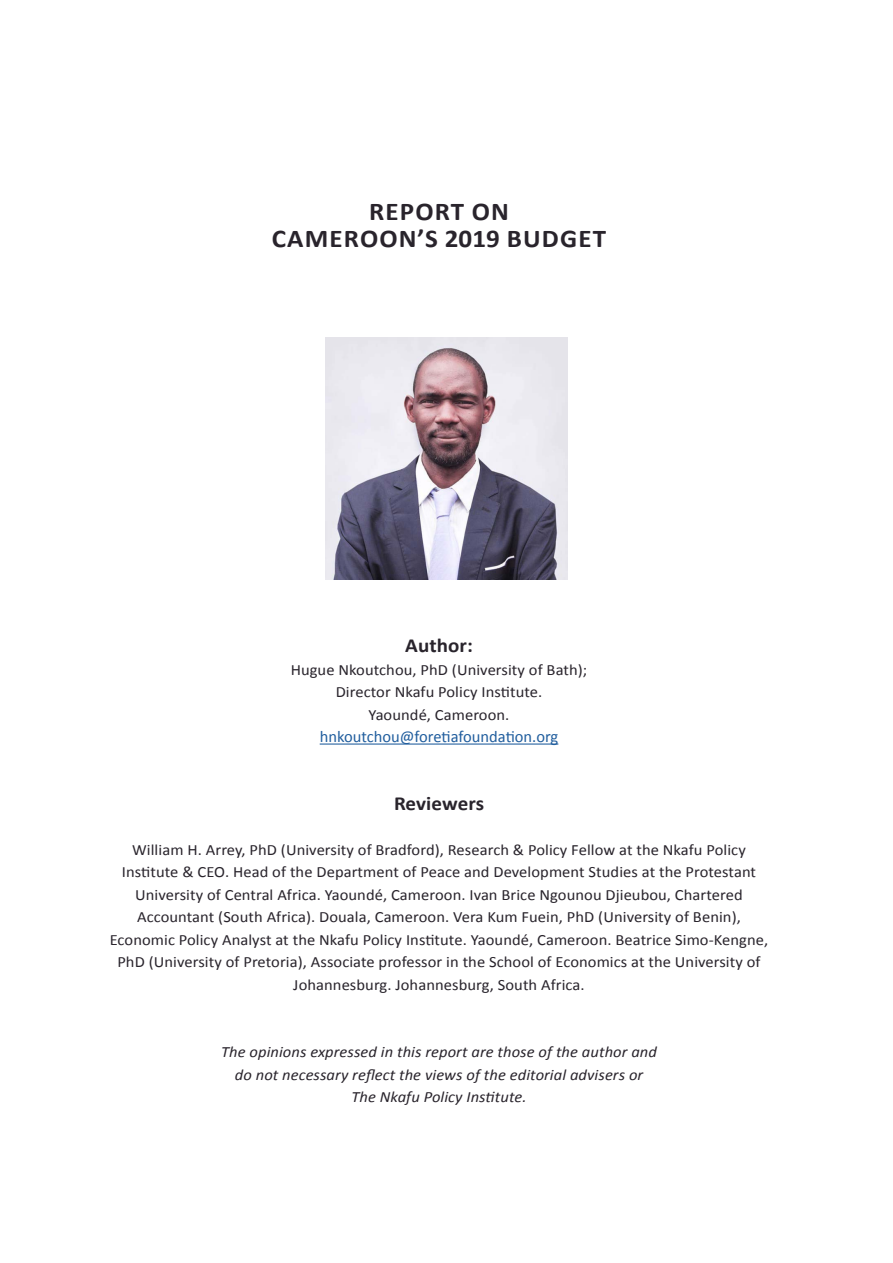
<style>
.page{position:relative;width:893px;height:1263px;background:#fff}
.page>*{position:absolute;margin:0;border:0;box-sizing:border-box;transform-origin:0 0}
.t1{font:700 25.65px/27px "Calibri";letter-spacing:.045em;color:#29242c;text-align:center;scale:1.05 1}
.t2{font:700 19.95px "Calibri";letter-spacing:.005em;color:#29242c;scale:1.05 1}
.t3{font:16.5px "Calibri";color:#215e9e}
.t4{font:15.6px/22.5px "Calibri";letter-spacing:.005em;color:#29242c;text-align:center;scale:1.05 1}
.t5{font:italic 15.6px/22.5px "Calibri";letter-spacing:.005em;color:#29242c;text-align:center;scale:1.05 1}
</style>
<div class="page">
<hr style="left:320px;top:743px;width:238px;height:2px;background:#215e9e">
<img style="left:325px;top:337px;width:242px;height:242px">
<h1 class="t1" style="left:272px;top:197px;width:320px">REPORT ON<br>CAMEROON’S 2019 BUDGET</h1>
<p class="t2" style="left:405px;top:631px;width:66px">Author:</p>
<p class="t4" style="left:291px;top:657px;width:284px">Hugue Nkoutchou, PhD (University of Bath);<br>Director Nkafu Policy Institute.<br>Yaoundé, Cameroon.</p>
<p class="t3" style="left:320px;top:726px;width:240px">hnkoutchou@foretiafoundation.org</p>
<p class="t2" style="left:394px;top:789px;width:87px">Reviewers</p>
<p class="t4" style="left:110px;top:837px;width:629px">William H. Arrey, PhD (University of Bradford), Research &amp; Policy Fellow at the Nkafu Policy Institute &amp; CEO. Head of the Department of Peace and Development Studies at the Protestant University of Central Africa. Yaoundé, Cameroon. Ivan Brice Ngounou Djieubou, Chartered Accountant (South Africa). Douala, Cameroon. Vera Kum Fuein, PhD (University of Benin), Economic Policy Analyst at the Nkafu Policy Institute. Yaoundé, Cameroon. Beatrice Simo-Kengne, PhD (University of Pretoria), Associate professor in the School of Economics at the University of Johannesburg. Johannesburg, South Africa.</p>
<p class="t5" style="left:221px;top:1040px;width:417px">The opinions expressed in this report are those of the author and do not necessary reflect the views of the editorial advisers or<br>The Nkafu Policy Institute.</p>
</div>
